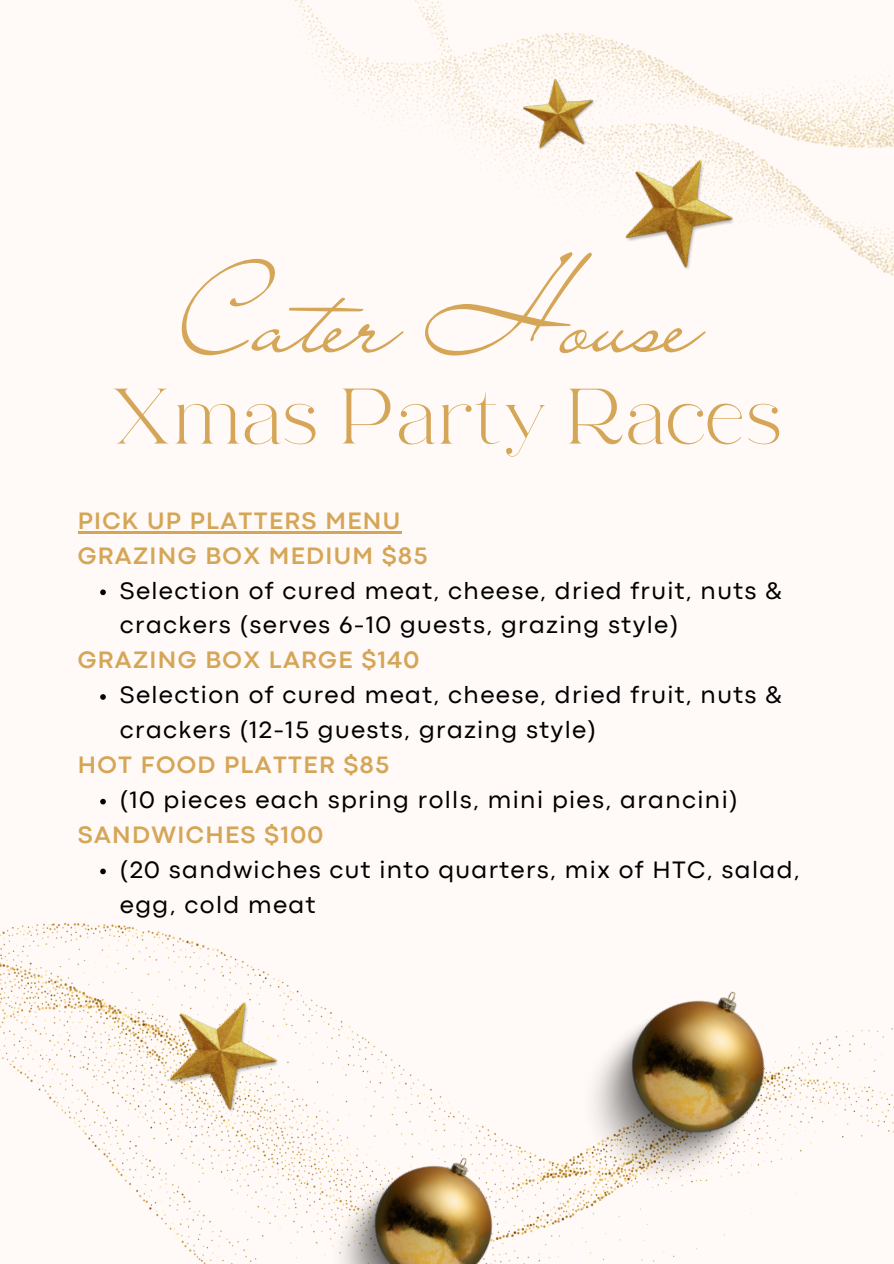
<style>
.page{position:relative;width:894px;height:1264px;background:#fff}
.page>*{position:absolute;margin:0;border:0;box-sizing:border-box;transform-origin:0 0}
.t1{font:105px "Liana";color:#d5a657}
.t2{font:78px "RTL Ansam Ansam";color:#d5a657}
.t3{font:24.75px/34.8px "Codec Pro";letter-spacing:.055em;color:#000}
.t4{font:700 24.75px/34.8px "Codec Pro";letter-spacing:.055em;color:#d5a657}
</style>
<div class="page">
<div style="left:0;top:0;width:893px;height:1263px;background:#fffaf7"></div>
<img style="left:295px;top:0;width:598px;height:276px">
<img style="left:0;top:923px;width:893px;height:340px">
<img style="left:545px;top:948px;width:252px;height:273px">
<img style="left:298px;top:1119px;width:223px;height:144px">
<img style="left:148px;top:977px;width:150px;height:148px">
<img style="left:604px;top:136px;width:149px;height:140px">
<img style="left:521px;top:77px;width:77px;height:75px">
<hr style="left:78px;top:531px;width:323px;height:2px;background:#d5a657">
<svg style="left:100px;top:589px;width:6px;height:6px"></svg>
<svg style="left:100px;top:694px;width:6px;height:5px"></svg>
<svg style="left:100px;top:798px;width:6px;height:6px"></svg>
<svg style="left:100px;top:868px;width:6px;height:6px"></svg>
<p class="t1" style="left:180px;top:251px;width:522px">Cater House</p>
<p class="t2" style="left:112px;top:369px;width:675px">Xmas Party Races</p>
<p class="t4" style="left:78px;top:505px;width:351px">PICK UP PLATTERS MENU<br>GRAZING BOX MEDIUM $85</p>
<p class="t3" style="left:120px;top:574px;width:664px">Selection of cured meat, cheese, dried fruit, nuts &amp; crackers (serves 6-10 guests, grazing style)</p>
<p class="t4" style="left:78px;top:644px;width:343px">GRAZING BOX LARGE $140</p>
<p class="t3" style="left:120px;top:679px;width:664px">Selection of cured meat, cheese, dried fruit, nuts &amp; crackers (12-15 guests, grazing style)</p>
<p class="t4" style="left:78px;top:749px;width:313px">HOT FOOD PLATTER $85</p>
<p class="t3" style="left:120px;top:784px;width:619px">(10 pieces each spring rolls, mini pies, arancini)</p>
<p class="t4" style="left:78px;top:819px;width:247px">SANDWICHES $100</p>
<p class="t3" style="left:120px;top:853px;width:681px">(20 sandwiches cut into quarters, mix of HTC, salad, egg, cold meat</p>
</div>
